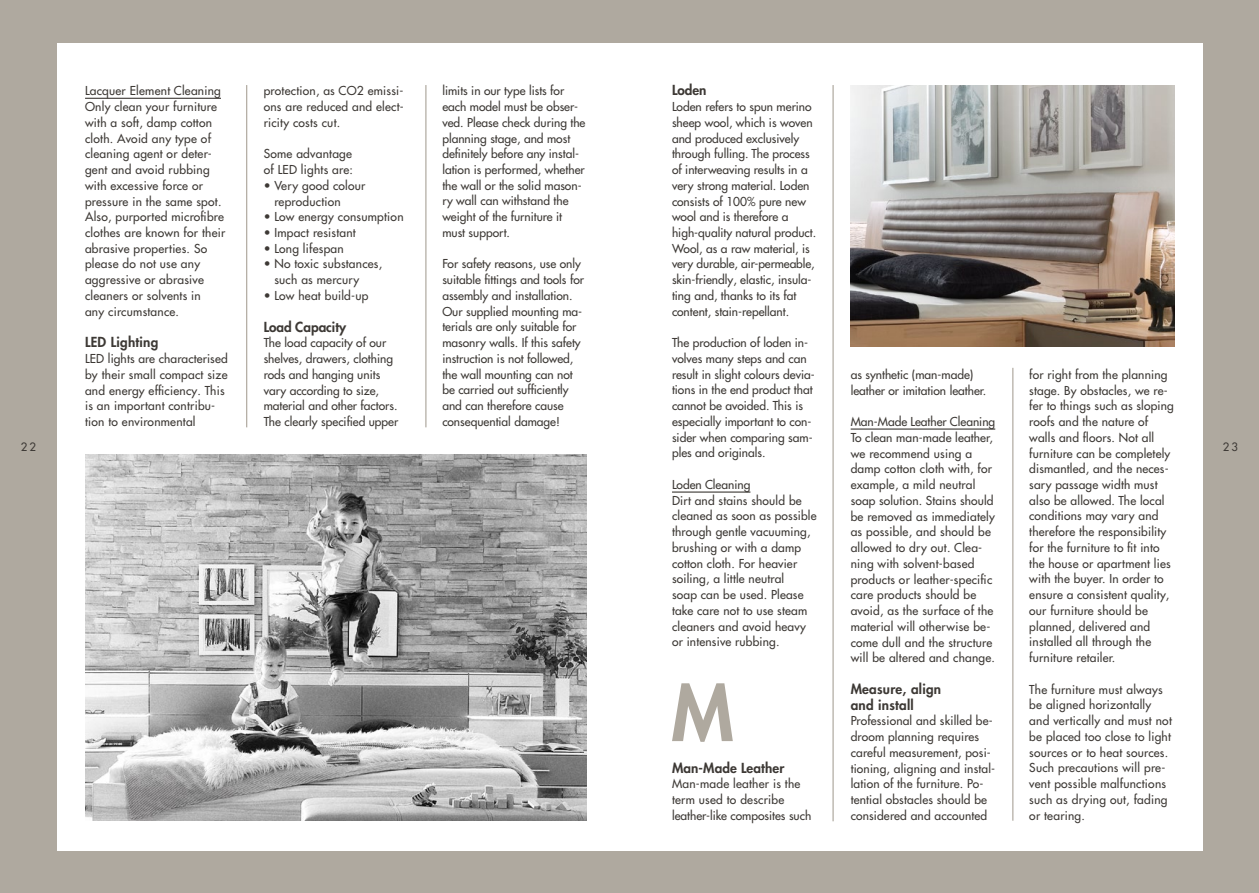
<style>
.page{position:relative;width:1259px;height:893px;background:#afa99f}
.page>*{position:absolute;margin:0;border:0;box-sizing:border-box;transform-origin:0 0}
.t1{font:800 74.7px "Futura LT Pro";color:#afa99f}
.t2{font:800 13.5px/15.8px "Futura LT Pro";letter-spacing:.015em;color:#3d3935}
.t3{font:500 12px/15.8px "Futura LT Pro";letter-spacing:.015em;color:#3d3935}
.t4{font:500 11.25px "Futura LT Pro";color:#3d3935}
</style>
<div class="page">
<div style="left:57px;top:43px;width:1145px;height:807px;background:#fff"></div>
<hr style="left:246px;top:85px;width:1px;height:342px;background:#afa99f">
<hr style="left:425px;top:85px;width:1px;height:342px;background:#afa99f">
<hr style="left:832px;top:85px;width:1px;height:736px;background:#afa99f">
<hr style="left:1012px;top:368px;width:1px;height:453px;background:#afa99f">
<hr style="left:85px;top:98px;width:136px;height:1px;background:#3d3935">
<hr style="left:672px;top:491px;width:78px;height:2px;background:#3d3935">
<hr style="left:850px;top:428px;width:145px;height:2px;background:#3d3935">
<img style="left:85px;top:454px;width:502px;height:367px">
<img style="left:850px;top:85px;width:324px;height:262px">
<p class="t2" style="left:672px;top:82px;width:36px">Loden</p>
<p class="t3" style="left:672px;top:98px;width:144px">Loden refers to spun merino sheep wool, which is woven and produced exclusively through fulling. The process of interweaving results in a very strong material. Loden consists of 100% pure new wool and is therefore a high-quality natural product.<br>Wool, as a raw material, is very durable, air-permeable, skin-friendly, elastic, insula&shy;ting and, thanks to its fat content, stain-repellant.</p>
<p class="t3" style="left:672px;top:334px;width:144px">The production of loden in&shy;volves many steps and can result in slight colours devia&shy;tions in the end product that cannot be avoided. This is especially important to con&shy;sider when comparing sam&shy;ples and originals.</p>
<p class="t3" style="left:672px;top:476px;width:146px">Loden Cleaning<br>Dirt and stains should be cleaned as soon as possible through gentle vacuuming, brushing or with a damp cotton cloth. For heavier soiling, a little neutral<br>soap can be used. Please take care not to use steam cleaners and avoid heavy or intensive rubbing.</p>
<h1 class="t1" style="left:671px;top:657px;width:64px">M</h1>
<p class="t2" style="left:672px;top:759px;width:114px">Man-Made Leather</p>
<p class="t3" style="left:672px;top:775px;width:141px">Man-made leather is the term used to describe leather-like composites such</p>
<p class="t3" style="left:442px;top:82px;width:145px">limits in our type lists for each model must be obser&shy;ved. Please check during the planning stage, and most definitely before any instal&shy;lation is performed, whether the wall or the solid mason&shy;ry wall can withstand the weight of the furniture it must support.</p>
<p class="t3" style="left:442px;top:256px;width:143px">For safety reasons, use only suitable fittings and tools for assembly and installation.<br>Our supplied mounting ma&shy;terials are only suitable for masonry walls. If this safety instruction is not followed, the wall mounting can not be carried out sufficiently and can therefore cause consequential damage!</p>
<p class="t3" style="left:85px;top:82px;width:142px">Lacquer Element Cleaning<br>Only clean your furniture with a soft, damp cotton cloth. Avoid any type of cleaning agent or deter&shy;gent and avoid rubbing with excessive force or pressure in the same spot.<br>Also, purported microfibre clothes are known for their abrasive properties. So please do not use any aggressive or abrasive cleaners or solvents in<br>any circumstance.</p>
<p class="t2" style="left:85px;top:334px;width:75px">LED Lighting</p>
<p class="t3" style="left:85px;top:350px;width:144px">LED lights are characterised by their small compact size and energy efficiency. This is an important contribu&shy;tion to environmental</p>
<p class="t3" style="left:264px;top:82px;width:142px;text-align:justify">protection, as CO2 emissi&shy;ons are reduced and elect&shy;ricity costs cut.</p>
<p class="t3" style="left:264px;top:145px;width:91px">Some advantage of LED lights are:</p>
<p class="t3" style="left:274px;top:177px;width:93px;text-indent:-11px">• Very good colour reproduction</p>
<p class="t3" style="left:264px;top:208px;width:141px">• Low energy consumption</p>
<p class="t3" style="left:264px;top:224px;width:94px">• Impact resistant</p>
<p class="t3" style="left:264px;top:240px;width:82px">• Long lifespan</p>
<p class="t3" style="left:274px;top:256px;width:109px;text-indent:-11px">• No toxic substances, such as mercury</p>
<p class="t3" style="left:264px;top:287px;width:106px">• Low heat build-up</p>
<p class="t2" style="left:264px;top:318px;width:84px">Load Capacity</p>
<p class="t3" style="left:264px;top:334px;width:136px">The load capacity of our shelves, drawers, clothing rods and hanging units vary according to size, material and other factors.<br>The clearly specified upper</p>
<p class="t3" style="left:1029px;top:366px;width:146px">for right from the planning stage. By obstacles, we re&shy;fer to things such as sloping roofs and the nature of walls and floors. Not all furniture can be completely dismantled, and the neces&shy;sary passage width must also be allowed. The local conditions may vary and therefore the responsibility for the furniture to fit into the house or apartment lies with the buyer. In order to ensure a consistent quality, our furniture should be planned, delivered and installed all through the furniture retailer.</p>
<p class="t3" style="left:1029px;top:681px;width:144px">The furniture must always be aligned horizontally and vertically and must not be placed too close to light sources or to heat sources.<br>Such precautions will pre&shy;vent possible malfunctions such as drying out, fading or tearing.</p>
<p class="t3" style="left:850px;top:366px;width:135px">as synthetic (man-made) leather or imitation leather.</p>
<p class="t3" style="left:850px;top:413px;width:146px">Man-Made Leather Cleaning<br>To clean man-made leather, we recommend using a damp cotton cloth with, for example, a mild neutral soap solution. Stains should be removed as immediately as possible, and should be allowed to dry out. Clea&shy;ning with solvent-based products or leather-specific care products should be avoid, as the surface of the material will otherwise be&shy;come dull and the structure will be altered and change.</p>
<p class="t2" style="left:850px;top:680px;width:92px">Measure, align and install</p>
<p class="t3" style="left:850px;top:712px;width:146px">Professional and skilled be&shy;droom planning requires careful measurement, posi&shy;tioning, aligning and instal&shy;lation of the furniture. Po&shy;tential obstacles should be considered and accounted</p>
<p class="t4" style="left:21px;top:439px;width:17px">22</p>
<p class="t4" style="left:1222px;top:439px;width:17px">23</p>
</div>
